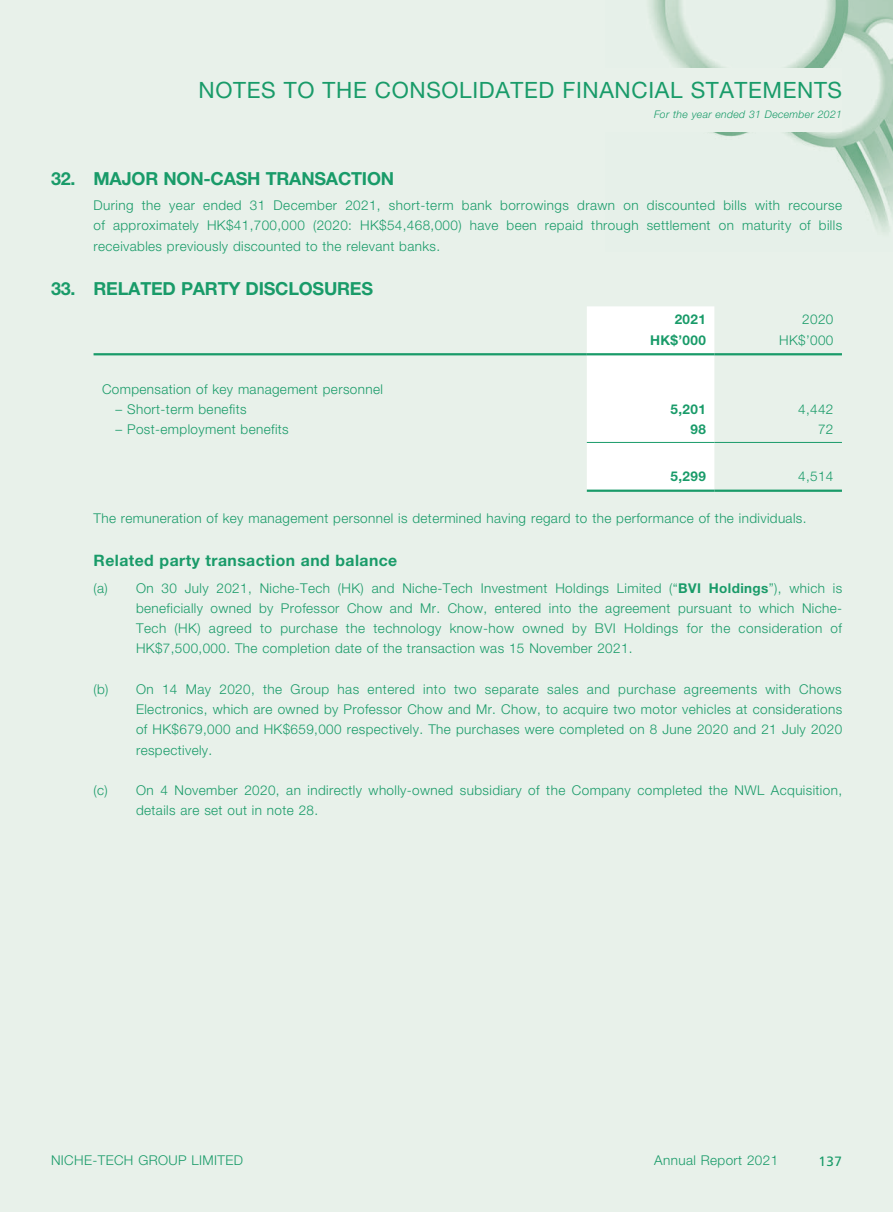
<style>
.page{position:relative;width:893px;height:1212px;background:#e8f1ea}
.page>*{position:absolute;margin:0;border:0;box-sizing:border-box;transform-origin:0 0}
.t1{font:22.5px "Helvetica Neue LT Std";letter-spacing:.03em;color:#199b69}
.t2{font:700 18px "Helvetica Neue LT Std";letter-spacing:-.01em;color:#199b69}
.t3{font:700 15.75px "Helvetica Neue LT Std";letter-spacing:.03em;color:#199b69}
.t4{font:300 13.5px/20.2px "Helvetica Neue LT Std";letter-spacing:.03em;color:#199b69;text-align:justify}
.t5{font:700 13.5px "Helvetica Neue LT Std";letter-spacing:.03em;color:#199b69}
.t6{font:13.5px "Frutiger LT Std";color:#199b69}
.t7{font:italic 300 10.5px "Helvetica Neue LT Std";letter-spacing:.03em;color:#199b69}
.s1{font-weight:700}
</style>
<div class="page">
<img style="left:649px;top:0;width:244px;height:232px">
<div style="left:51px;top:68px;width:791px;height:64px;background:#e8f1ea"></div>
<div style="left:587px;top:306px;width:127px;height:184px;background:#fff"></div>
<hr style="left:94px;top:353px;width:493px;height:2px;background:#199b69">
<hr style="left:587px;top:353px;width:127px;height:2px;background:#199b69">
<hr style="left:714px;top:353px;width:128px;height:2px;background:#199b69">
<hr style="left:587px;top:442px;width:127px;height:1px;background:#199b69">
<hr style="left:714px;top:442px;width:128px;height:1px;background:#199b69">
<hr style="left:587px;top:490px;width:127px;height:2px;background:#199b69">
<hr style="left:714px;top:490px;width:128px;height:2px;background:#199b69">
<h1 class="t1" style="left:199px;top:77px;width:645px">NOTES TO THE CONSOLIDATED FINANCIAL STATEMENTS</h1>
<p class="t7" style="left:654px;top:108px;width:190px">For the year ended 31 December 2021</p>
<h2 class="t2" style="left:51px;top:167px;width:345px">32. MAJOR NON-CASH TRANSACTION</h2>
<p class="t4" style="left:94px;top:195px;width:750px">During the year ended 31 December 2021, short-term bank borrowings drawn on discounted bills with recourse of approximately HK$41,700,000 (2020: HK$54,468,000) have been repaid through settlement on maturity of bills receivables previously discounted to the relevant banks.</p>
<h2 class="t2" style="left:51px;top:277px;width:324px">33. RELATED PARTY DISCLOSURES</h2>
<p class="t5" style="left:675px;top:311px;width:33px">2021</p>
<p class="t4" style="left:802px;top:309px;width:33px">2020</p>
<p class="t5" style="left:650px;top:331px;width:57px">HK$’000</p>
<p class="t4" style="left:779px;top:329px;width:56px">HK$’000</p>
<p class="t4" style="left:102px;top:378px;width:282px">Compensation of key management personnel</p>
<p class="t4" style="left:116px;top:399px;width:133px">– Short-term benefits</p>
<p class="t5" style="left:671px;top:401px;width:37px">5,201</p>
<p class="t4" style="left:798px;top:399px;width:37px">4,442</p>
<p class="t4" style="left:116px;top:419px;width:175px">– Post-employment benefits</p>
<p class="t5" style="left:690px;top:421px;width:17px">98</p>
<p class="t4" style="left:818px;top:419px;width:17px">72</p>
<p class="t5" style="left:671px;top:468px;width:37px">5,299</p>
<p class="t4" style="left:798px;top:466px;width:37px">4,514</p>
<p class="t4" style="left:94px;top:508px;width:714px">The remuneration of key management personnel is determined having regard to the performance of the individuals.</p>
<p class="t3" style="left:94px;top:550px;width:305px">Related party transaction and balance</p>
<p class="t4" style="left:136px;top:577px;width:708px;text-indent:-43px">(a) On 30 July 2021, Niche-Tech (HK) and Niche-Tech Investment Holdings Limited (“<span class="s1">BVI Holdings</span>”), which is beneficially owned by Professor Chow and Mr. Chow, entered into the agreement pursuant to which Niche-Tech (HK) agreed to purchase the technology know-how owned by BVI Holdings for the consideration of HK$7,500,000. The completion date of the transaction was 15 November 2021.</p>
<p class="t4" style="left:136px;top:679px;width:708px;text-indent:-43px">(b) On 14 May 2020, the Group has entered into two separate sales and purchase agreements with Chows Electronics, which are owned by Professor Chow and Mr. Chow, to acquire two motor vehicles at considerations of HK$679,000 and HK$659,000 respectively. The purchases were completed on 8 June 2020 and 21 July 2020 respectively.</p>
<p class="t4" style="left:136px;top:780px;width:707px;text-indent:-43px">(c) On 4 November 2020, an indirectly wholly-owned subsidiary of the Company completed the NWL Acquisition, details are set out in note 28.</p>
<p class="t4" style="left:51px;top:1150px;width:193px">NICHE-TECH GROUP LIMITED</p>
<p class="t4" style="left:654px;top:1150px;width:125px">Annual Report 2021</p>
<p class="t6" style="left:818px;top:1153px;width:25px">137</p>
</div>
